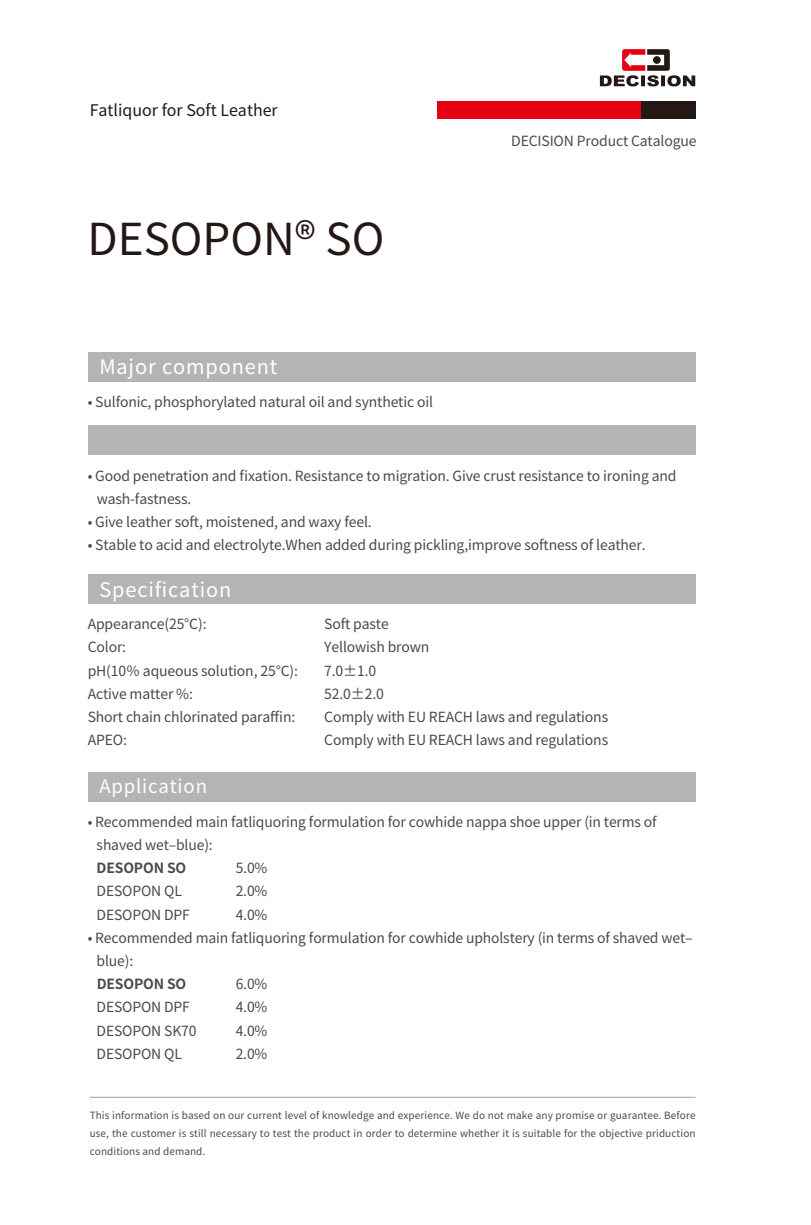
<style>
.page{position:relative;width:811px;height:1225px;background:#fff}
.page>*{position:absolute;margin:0;border:0;box-sizing:border-box;transform-origin:0 0}
.t1{font:44px "Noto Sans Hans";color:#231815}
.t2{font:20px "Noto Sans Hans";letter-spacing:.045em;color:#fff}
.t3{font:18.6px "Noto Sans Hans";letter-spacing:.045em;color:#fff}
.t4{font:16px "Noto Sans Hans";color:#231815}
.t5{font:14px/23.2px "Noto Sans Hans";letter-spacing:-.01em;color:#4c4948}
.t6{font:700 14px "Noto Sans Hans";letter-spacing:-.01em;color:#4c4948}
.t7{font:10px/18px "Noto Sans Hans";letter-spacing:.01em;color:#4c4948;text-align:justify}
</style>
<div class="page">
<div style="left:88px;top:574px;width:607px;height:30px;background:#b4b4b5"></div>
<hr style="left:90px;top:1097px;width:605px;height:1px;background:#9e9e9f">
<div style="left:437px;top:101px;width:204px;height:18px;background:#e50012"></div>
<div style="left:641px;top:101px;width:54px;height:18px;background:#231815"></div>
<svg style="left:600px;top:49px;width:95px;height:37px"></svg>
<div style="left:653px;top:56px;width:8px;height:8px;background:#231815;border-radius:50%"></div>
<div style="left:88px;top:426px;width:607px;height:29px;background:#b4b4b5"></div>
<div style="left:88px;top:352px;width:607px;height:30px;background:#b4b4b5"></div>
<div style="left:88px;top:772px;width:607px;height:29px;background:#b4b4b5"></div>
<p class="t4" style="left:90px;top:101px;width:190px">Fatliquor for Soft Leather</p>
<h1 class="t1" style="left:88px;top:214px;width:298px">DESOPON® SO</h1>
<h2 class="t2" style="left:99px;top:356px;width:180px">Major component</h2>
<p class="t5" style="left:88px;top:391px;width:347px">• Sulfonic, phosphorylated natural oil and synthetic oil</p>
<p class="t5" style="left:511px;top:130px;width:187px">DECISION Product Catalogue</p>
<p class="t5" style="left:97px;top:464px;width:581px;text-indent:-9px">• Good penetration and fixation. Resistance to migration. Give crust resistance to ironing and wash-fastness.</p>
<p class="t5" style="left:88px;top:511px;width:285px">• Give leather soft, moistened, and waxy feel.</p>
<p class="t5" style="left:88px;top:534px;width:559px">• Stable to acid and electrolyte.When added during pickling,improve softness of leather.</p>
<h2 class="t2" style="left:99px;top:578px;width:134px">Specification</h2>
<p class="t5" style="left:88px;top:612px;width:212px">Appearance(25℃):<br>Color:<br>pH(10％ aqueous solution, 25℃):<br>Active matter %:<br>Short chain chlorinated paraffin:<br>APEO:</p>
<p class="t5" style="left:324px;top:612px;width:285px">Soft paste<br>Yellowish brown<br>7.0±1.0<br>52.0±2.0<br>Comply with EU REACH laws and regulations<br>Comply with EU REACH laws and regulations</p>
<h3 class="t3" style="left:99px;top:776px;width:109px">Application</h3>
<p class="t5" style="left:97px;top:810px;width:561px;text-indent:-9px">• Recommended main fatliquoring formulation for cowhide nappa shoe upper (in terms of shaved wet‒blue):</p>
<p class="t6" style="left:97px;top:860px;width:91px">DESOPON SO</p>
<p class="t5" style="left:236px;top:856px;width:33px">5.0%</p>
<p class="t5" style="left:97px;top:880px;width:87px">DESOPON QL</p>
<p class="t5" style="left:236px;top:880px;width:33px">2.0%</p>
<p class="t5" style="left:97px;top:903px;width:95px">DESOPON DPF</p>
<p class="t5" style="left:236px;top:903px;width:33px">4.0%</p>
<p class="t5" style="left:97px;top:926px;width:597px;text-indent:-9px">• Recommended main fatliquoring formulation for cowhide upholstery (in terms of shaved wet‒ blue):</p>
<p class="t6" style="left:97px;top:976px;width:91px">DESOPON SO</p>
<p class="t5" style="left:236px;top:972px;width:33px">6.0%</p>
<p class="t5" style="left:97px;top:996px;width:95px">DESOPON DPF</p>
<p class="t5" style="left:236px;top:996px;width:33px">4.0%</p>
<p class="t5" style="left:97px;top:1019px;width:101px">DESOPON SK70</p>
<p class="t5" style="left:236px;top:1019px;width:33px">4.0%</p>
<p class="t5" style="left:97px;top:1042px;width:87px">DESOPON QL</p>
<p class="t5" style="left:236px;top:1042px;width:33px">2.0%</p>
<p class="t7" style="left:90px;top:1106px;width:607px">This information is based on our current level of knowledge and experience. We do not make any promise or guarantee. Before use, the customer is still necessary to test the product in order to determine whether it is suitable for the objective priduction conditions and demand.</p>
</div>
